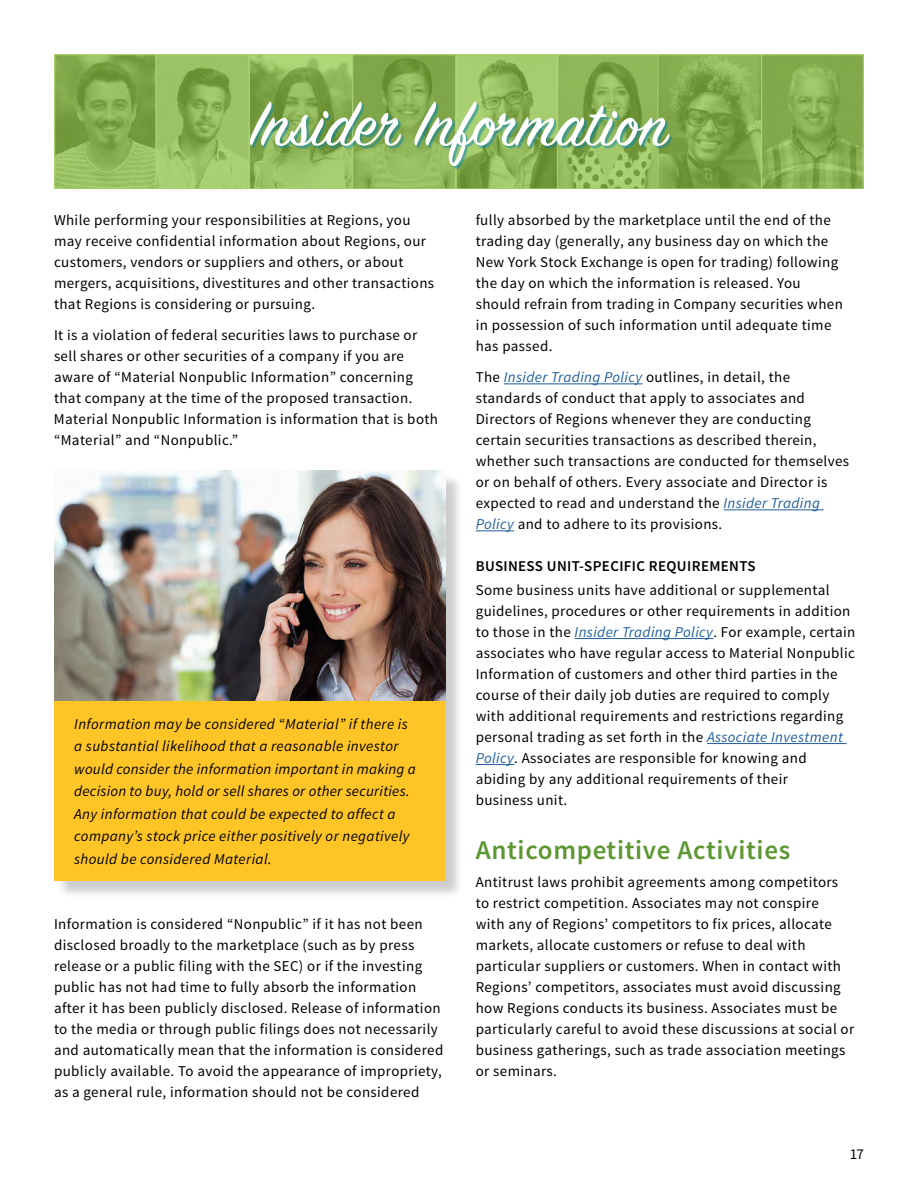
<style>
.page{position:relative;width:918px;height:1188px;background:#fff}
.page>*{position:absolute;margin:0;border:0;box-sizing:border-box;transform-origin:0 0}
.t1{font:69px "Sign Painter House Script";letter-spacing:.01em;color:#fff}
.t2{font:600 27px "Source Sans Pro";letter-spacing:.025em;color:#5e9732}
.t3{font:15px/21px "Source Sans Pro";letter-spacing:.025em;color:#000}
.t4{font:italic 15px/22.5px "Source Sans Pro";letter-spacing:.025em;color:#000}
.t5{font:600 15px "Source Sans Pro";letter-spacing:.025em;color:#000}
.s1{font-style:italic;color:#215e9e}
</style>
<div class="page">
<svg style="left:54px;top:54px;width:810px;height:135px;background:#8bb354"></svg>
<div style="left:56px;top:474px;width:408px;height:425px;background:#000;opacity:.2"></div>
<div style="left:54px;top:699px;width:391px;height:181px;background:#ffc425"></div>
<img style="left:54px;top:471px;width:391px;height:230px">
<hr style="left:504px;top:383px;width:139px;height:1px;background:#215e9e">
<hr style="left:723px;top:509px;width:101px;height:1px;background:#215e9e">
<hr style="left:476px;top:530px;width:38px;height:1px;background:#215e9e">
<hr style="left:575px;top:638px;width:138px;height:1px;background:#215e9e">
<hr style="left:707px;top:743px;width:140px;height:1px;background:#215e9e">
<hr style="left:476px;top:764px;width:38px;height:1px;background:#215e9e">
<div style="left:251px;top:103px;width:421px;height:67px;background:#0080b9;opacity:.5"></div>
<h1 class="t1" style="left:251px;top:82px;width:421px">Insider Information</h1>
<p class="t3" style="left:54px;top:209px;width:382px">While performing your responsibilities at Regions, you may receive confidential information about Regions, our customers, vendors or suppliers and others, or about mergers, acquisitions, divestitures and other transactions that Regions is considering or pursuing.</p>
<p class="t3" style="left:54px;top:325px;width:386px">It is a violation of federal securities laws to purchase or sell shares or other securities of a company if you are aware of “Material Nonpublic Information” concerning that company at the time of the proposed transaction.<br>Material Nonpublic Information is information that is both “Material” and “Nonpublic.”</p>
<p class="t4" style="left:74px;top:713px;width:343px">Information may be considered “Material” if there is a substantial likelihood that a reasonable investor would consider the information important in making a decision to buy, hold or sell shares or other securities.<br>Any information that could be expected to affect a company’s stock price either positively or negatively should be considered Material.</p>
<p class="t3" style="left:54px;top:914px;width:391px">Information is considered “Nonpublic” if it has not been disclosed broadly to the marketplace (such as by press release or a public filing with the SEC) or if the investing public has not had time to fully absorb the information after it has been publicly disclosed. Release of information to the media or through public filings does not necessarily and automatically mean that the information is considered publicly available. To avoid the appearance of impropriety, as a general rule, information should not be considered</p>
<p class="t3" style="left:476px;top:209px;width:369px">fully absorbed by the marketplace until the end of the trading day (generally, any business day on which the New York Stock Exchange is open for trading) following the day on which the information is released. You should refrain from trading in Company securities when in possession of such information until adequate time has passed.</p>
<p class="t3" style="left:476px;top:367px;width:375px">The <span class="s1">Insider Trading Policy</span> outlines, in detail, the standards of conduct that apply to associates and Directors of Regions whenever they are conducting certain securities transactions as described therein, whether such transactions are conducted for themselves or on behalf of others. Every associate and Director is expected to read and understand the <span class="s1">Insider Trading Policy</span> and to adhere to its provisions.</p>
<p class="t5" style="left:476px;top:557px;width:281px">BUSINESS UNIT-SPECIFIC REQUIREMENTS</p>
<p class="t3" style="left:476px;top:580px;width:381px">Some business units have additional or supplemental guidelines, procedures or other requirements in addition to those in the <span class="s1">Insider Trading Policy</span>. For example, certain associates who have regular access to Material Nonpublic Information of customers and other third parties in the course of their daily job duties are required to comply with additional requirements and restrictions regarding personal trading as set forth in the <span class="s1">Associate Investment Policy</span>. Associates are responsible for knowing and abiding by any additional requirements of their<br>business unit.</p>
<h2 class="t2" style="left:476px;top:833px;width:316px">Anticompetitive Activities</h2>
<p class="t3" style="left:476px;top:872px;width:380px">Antitrust laws prohibit agreements among competitors to restrict competition. Associates may not conspire<br>with any of Regions’ competitors to fix prices, allocate markets, allocate customers or refuse to deal with particular suppliers or customers. When in contact with Regions’ competitors, associates must avoid discussing how Regions conducts its business. Associates must be particularly careful to avoid these discussions at social or business gatherings, such as trade association meetings or seminars.</p>
<p class="t3" style="left:850px;top:1143px;width:16px">17</p>
</div>
